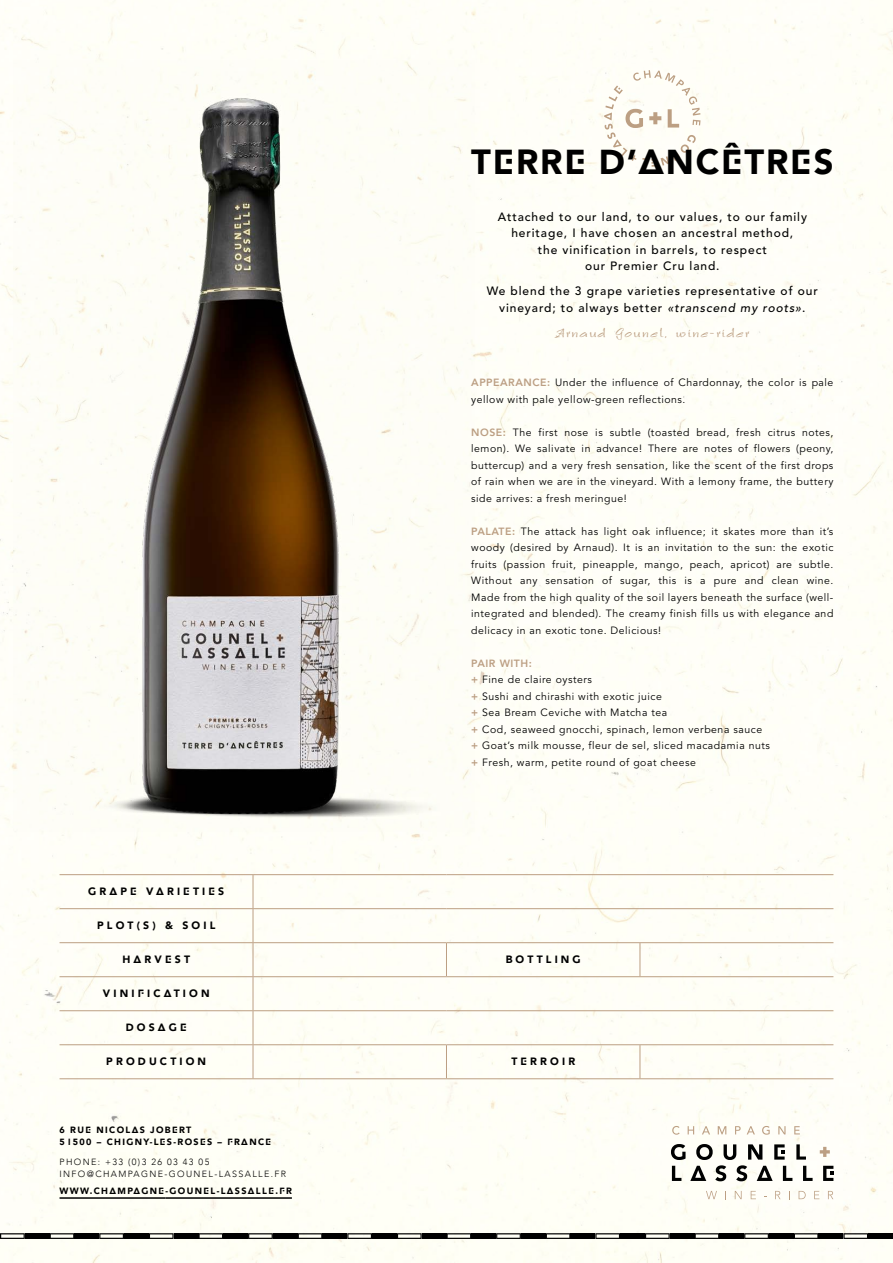
<style>
.page{position:relative;width:893px;height:1263px;background:#fff}
.page>*{position:absolute;margin:0;border:0;box-sizing:border-box;transform-origin:0 0}
.t1{font:34.5px "Avenir LT Std 110 GOUNEL";letter-spacing:.05em;color:#000}
.t2{font:13.5px "Ruling Script LT Std 2";letter-spacing:.075em;color:#bc9f83}
.t3{font:500 12px/16.5px "Avenir LT Std";letter-spacing:.075em;color:#000101;text-align:center}
.t4{font:10.5px/16.5px "Avenir LT Std";letter-spacing:.05em;color:#000101}
.t5{font:10.5px "Avenir LT Std 110 GOUNEL";letter-spacing:.3em;color:#000101}
.t6{font:800 10.5px "Avenir";letter-spacing:.05em;color:#bc9f83}
.t7{font:9px/12px "Avenir LT Std 110 GOUNEL";letter-spacing:.15em;color:#000}
.t8{font:300 9px/12px "Avenir";letter-spacing:.15em;color:#000}
.s1{font-style:italic}
.s2{font-family:"Avenir";font-weight:800;color:#bc9f83}
</style>
<div class="page">
<img style="left:0;top:0;width:893px;height:1263px">
<hr style="left:60px;top:874px;width:193px;height:1px;background:#bc9f83">
<hr style="left:253px;top:874px;width:193px;height:1px;background:#bc9f83">
<hr style="left:253px;top:875px;width:1px;height:33px;background:#bc9f83">
<hr style="left:446px;top:874px;width:194px;height:1px;background:#bc9f83">
<hr style="left:640px;top:874px;width:193px;height:1px;background:#bc9f83">
<hr style="left:60px;top:908px;width:193px;height:1px;background:#bc9f83">
<hr style="left:253px;top:908px;width:193px;height:1px;background:#bc9f83">
<hr style="left:253px;top:909px;width:1px;height:33px;background:#bc9f83">
<hr style="left:446px;top:908px;width:194px;height:1px;background:#bc9f83">
<hr style="left:640px;top:908px;width:193px;height:1px;background:#bc9f83">
<hr style="left:60px;top:942px;width:193px;height:1px;background:#bc9f83">
<hr style="left:253px;top:942px;width:193px;height:1px;background:#bc9f83">
<hr style="left:253px;top:943px;width:1px;height:33px;background:#bc9f83">
<hr style="left:446px;top:942px;width:194px;height:1px;background:#bc9f83">
<hr style="left:446px;top:943px;width:1px;height:33px;background:#bc9f83">
<hr style="left:640px;top:942px;width:193px;height:1px;background:#bc9f83">
<hr style="left:640px;top:943px;width:1px;height:33px;background:#bc9f83">
<hr style="left:60px;top:976px;width:193px;height:1px;background:#bc9f83">
<hr style="left:253px;top:976px;width:193px;height:1px;background:#bc9f83">
<hr style="left:253px;top:977px;width:1px;height:33px;background:#bc9f83">
<hr style="left:446px;top:976px;width:194px;height:1px;background:#bc9f83">
<hr style="left:640px;top:976px;width:193px;height:1px;background:#bc9f83">
<hr style="left:60px;top:1010px;width:193px;height:1px;background:#bc9f83">
<hr style="left:253px;top:1010px;width:193px;height:1px;background:#bc9f83">
<hr style="left:253px;top:1011px;width:1px;height:33px;background:#bc9f83">
<hr style="left:446px;top:1010px;width:194px;height:1px;background:#bc9f83">
<hr style="left:640px;top:1010px;width:193px;height:1px;background:#bc9f83">
<hr style="left:60px;top:1044px;width:193px;height:1px;background:#bc9f83">
<hr style="left:253px;top:1044px;width:193px;height:1px;background:#bc9f83">
<hr style="left:253px;top:1045px;width:1px;height:33px;background:#bc9f83">
<hr style="left:446px;top:1044px;width:194px;height:1px;background:#bc9f83">
<hr style="left:446px;top:1045px;width:1px;height:33px;background:#bc9f83">
<hr style="left:640px;top:1044px;width:193px;height:1px;background:#bc9f83">
<hr style="left:640px;top:1045px;width:1px;height:33px;background:#bc9f83">
<hr style="left:60px;top:1078px;width:193px;height:1px;background:#bc9f83">
<hr style="left:253px;top:1078px;width:193px;height:1px;background:#bc9f83">
<hr style="left:446px;top:1078px;width:194px;height:1px;background:#bc9f83">
<hr style="left:640px;top:1078px;width:193px;height:1px;background:#bc9f83">
<svg style="left:823px;top:1166px;width:10px;height:15px"></svg>
<svg style="left:671px;top:1144px;width:142px;height:37px"></svg>
<svg style="left:672px;top:1126px;width:8px;height:9px"></svg>
<svg style="left:688px;top:1126px;width:6px;height:8px"></svg>
<svg style="left:702px;top:1126px;width:8px;height:8px"></svg>
<svg style="left:718px;top:1126px;width:8px;height:8px"></svg>
<svg style="left:735px;top:1126px;width:6px;height:8px"></svg>
<svg style="left:747px;top:1126px;width:8px;height:8px"></svg>
<svg style="left:762px;top:1126px;width:8px;height:9px"></svg>
<svg style="left:778px;top:1126px;width:7px;height:8px"></svg>
<svg style="left:794px;top:1126px;width:6px;height:8px"></svg>
<svg style="left:706px;top:1191px;width:11px;height:8px"></svg>
<svg style="left:735px;top:1191px;width:7px;height:8px"></svg>
<svg style="left:751px;top:1191px;width:5px;height:8px"></svg>
<svg style="left:775px;top:1191px;width:5px;height:8px"></svg>
<svg style="left:799px;top:1191px;width:7px;height:8px"></svg>
<svg style="left:814px;top:1191px;width:5px;height:8px"></svg>
<svg style="left:828px;top:1191px;width:5px;height:8px"></svg>
<svg style="left:820px;top:1147px;width:10px;height:10px"></svg>
<svg style="left:604px;top:70px;width:96px;height:97px"></svg>
<svg style="left:0;top:1233px;width:25px;height:6px"></svg>
<div style="left:25px;top:1233px;width:25px;height:6px;background:#000"></div>
<svg style="left:50px;top:1233px;width:24px;height:6px"></svg>
<div style="left:74px;top:1233px;width:25px;height:6px;background:#000"></div>
<svg style="left:397px;top:1233px;width:25px;height:6px"></svg>
<div style="left:422px;top:1233px;width:24px;height:6px;background:#000"></div>
<svg style="left:446px;top:1233px;width:25px;height:6px"></svg>
<div style="left:471px;top:1233px;width:25px;height:6px;background:#000"></div>
<svg style="left:198px;top:1233px;width:25px;height:6px"></svg>
<div style="left:223px;top:1233px;width:25px;height:6px;background:#000"></div>
<svg style="left:248px;top:1233px;width:25px;height:6px"></svg>
<div style="left:273px;top:1233px;width:25px;height:6px;background:#000"></div>
<svg style="left:595px;top:1233px;width:25px;height:6px"></svg>
<div style="left:620px;top:1233px;width:25px;height:6px;background:#000"></div>
<svg style="left:645px;top:1233px;width:25px;height:6px"></svg>
<div style="left:670px;top:1233px;width:24px;height:6px;background:#000"></div>
<svg style="left:99px;top:1233px;width:25px;height:6px"></svg>
<div style="left:124px;top:1233px;width:25px;height:6px;background:#000"></div>
<svg style="left:149px;top:1233px;width:25px;height:6px"></svg>
<div style="left:174px;top:1233px;width:24px;height:6px;background:#000"></div>
<svg style="left:496px;top:1233px;width:25px;height:6px"></svg>
<div style="left:521px;top:1233px;width:25px;height:6px;background:#000"></div>
<svg style="left:546px;top:1233px;width:24px;height:6px"></svg>
<div style="left:570px;top:1233px;width:25px;height:6px;background:#000"></div>
<svg style="left:298px;top:1233px;width:24px;height:6px"></svg>
<div style="left:322px;top:1233px;width:25px;height:6px;background:#000"></div>
<svg style="left:347px;top:1233px;width:25px;height:6px"></svg>
<div style="left:372px;top:1233px;width:25px;height:6px;background:#000"></div>
<svg style="left:694px;top:1233px;width:25px;height:6px"></svg>
<div style="left:719px;top:1233px;width:25px;height:6px;background:#000"></div>
<svg style="left:744px;top:1233px;width:25px;height:6px"></svg>
<div style="left:769px;top:1233px;width:25px;height:6px;background:#000"></div>
<svg style="left:794px;top:1233px;width:25px;height:6px"></svg>
<div style="left:819px;top:1233px;width:24px;height:6px;background:#000"></div>
<svg style="left:843px;top:1233px;width:25px;height:6px"></svg>
<div style="left:868px;top:1233px;width:25px;height:6px;background:#000"></div>
<hr style="left:60px;top:1197px;width:106px;height:2px;background:#000">
<hr style="left:166px;top:1197px;width:126px;height:2px;background:#000">
<img style="left:13px;top:60px;width:462px;height:771px">
<h1 class="t1" style="left:471px;top:141px;width:364px">TERRE D’ANCÊTRES</h1>
<p class="t3" style="left:498px;top:209px;width:311px">Attached to our land, to our values, to our family heritage, I have chosen an ancestral method,<br>the vinification in barrels, to respect<br>our Premier Cru land.</p>
<p class="t3" style="left:487px;top:283px;width:332px">We blend the 3 grape varieties representative of our vineyard; to always better <span class="s1">«transcend my roots»</span>.</p>
<p class="t2" style="left:555px;top:326px;width:195px">Arnaud Gounel, wine-rider</p>
<p class="t4" style="left:471px;top:375px;width:364px"><span class="s2">APPEARANCE:</span> Under the influence of Chardonnay, the color is pale yellow with pale yellow-green reflections.</p>
<p class="t4" style="left:471px;top:424px;width:364px;text-align:justify"><span class="s2">NOSE:</span> The first nose is subtle (toasted bread, fresh citrus notes, lemon). We salivate in advance! There are notes of flowers (peony, buttercup) and a very fresh sensation, like the scent of the first drops of rain when we are in the vineyard. With a lemony frame, the buttery side arrives: a fresh meringue!</p>
<p class="t4" style="left:471px;top:523px;width:364px;text-align:justify"><span class="s2">PALATE:</span> The attack has light oak influence; it skates more than it’s woody (desired by Arnaud). It is an invitation to the sun: the exotic fruits (passion fruit, pineapple, mango, peach, apricot) are subtle.<br>Without any sensation of sugar, this is a pure and clean wine.<br>Made from the high quality of the soil layers beneath the surface (well&shy;integrated and blended). The creamy finish fills us with elegance and delicacy in an exotic tone. Delicious!</p>
<p class="t6" style="left:471px;top:655px;width:62px">PAIR WITH:</p>
<p class="t4" style="left:471px;top:672px;width:300px"><span class="s2">+</span> Fine de claire oysters<br><span class="s2">+</span> Sushi and chirashi with exotic juice<br><span class="s2">+</span> Sea Bream Ceviche with Matcha tea<br><span class="s2">+</span> Cod, seaweed gnocchi, spinach, lemon verbena sauce <span class="s2">+</span> Goat’s milk mousse, fleur de sel, sliced macadamia nuts <span class="s2">+</span> Fresh, warm, petite round of goat cheese</p>
<p class="t5" style="left:88px;top:885px;width:138px">GRAPE VARIETIES</p>
<p class="t5" style="left:97px;top:919px;width:120px">PLOT(S) &amp; SOIL</p>
<p class="t5" style="left:123px;top:953px;width:69px">HARVEST</p>
<p class="t5" style="left:506px;top:953px;width:77px">BOTTLING</p>
<p class="t5" style="left:103px;top:987px;width:108px">VINIFICATION</p>
<p class="t5" style="left:126px;top:1021px;width:63px">DOSAGE</p>
<p class="t5" style="left:106px;top:1055px;width:101px">PRODUCTION</p>
<p class="t5" style="left:511px;top:1055px;width:65px">TERROIR</p>
<p class="t7" style="left:60px;top:1123px;width:213px">6 RUE NICOLAS JOBERT<br>51500 – CHIGNY-LES-ROSES – FRANCE</p>
<p class="t8" style="left:60px;top:1156px;width:228px">PHONE: +33 (0)3 26 03 43 05<br>INFO@CHAMPAGNE-GOUNEL-LASSALLE.FR</p>
<p class="t7" style="left:60px;top:1184px;width:234px">WWW.CHAMPAGNE-GOUNEL-LASSALLE.FR</p>
</div>
